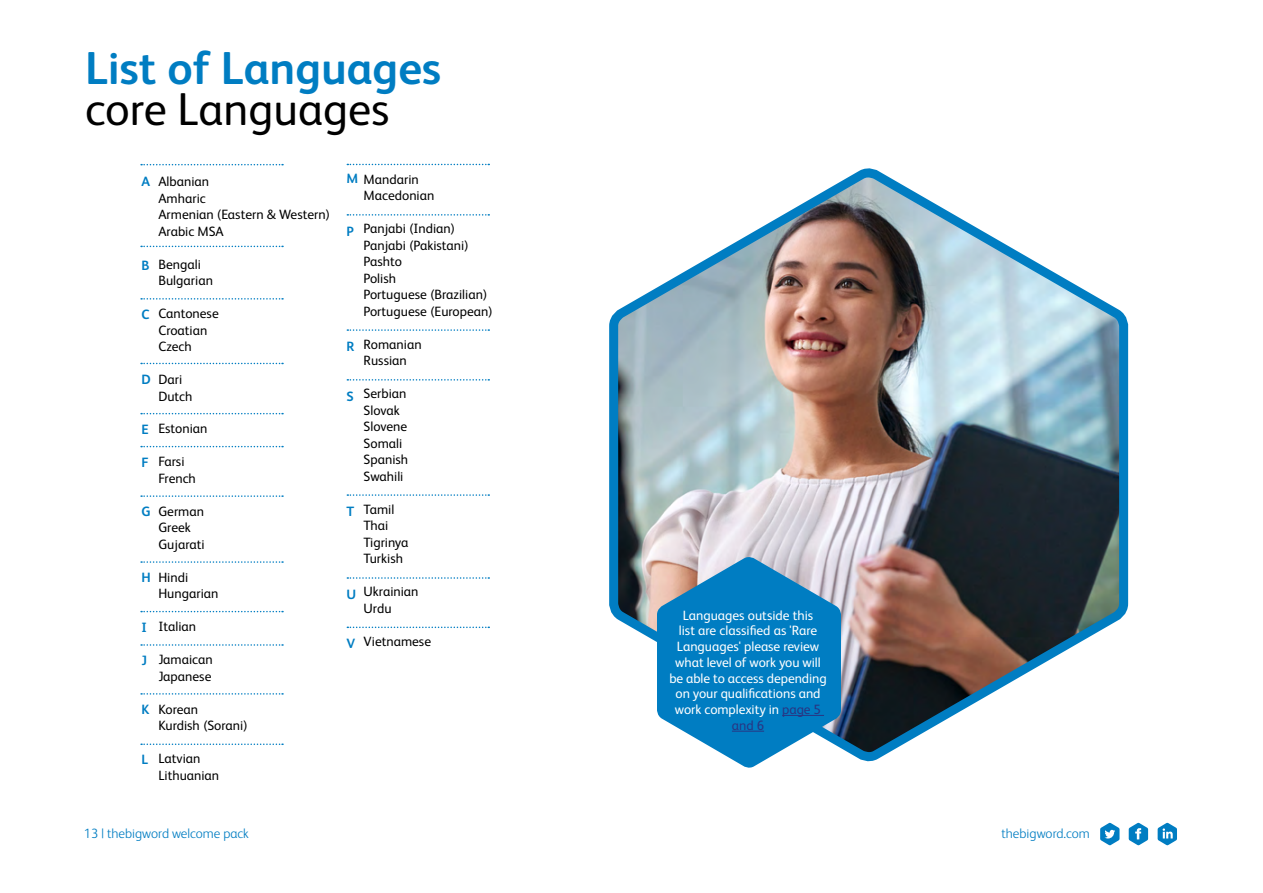
<style>
.page{position:relative;width:1263px;height:893px;background:#fff}
.page>*{position:absolute;margin:0;border:0;box-sizing:border-box;transform-origin:0 0}
.t1{font:700 46.2px "FS Albert Pro";color:#007dc2}
.t2{font:46.2px "FS Albert Pro";color:#000}
.t3{font:13.5px/16.5px "FS Albert Pro";color:#000}
.t4{font:13.5px/15.8px "FS Albert Pro";letter-spacing:-.005em;color:#fff;text-align:center}
.t5{font:300 13.5px "FS Albert Pro";color:#007dc2}
.t6{font:700 13.5px "FS Albert Pro";color:#007dc2}
.s1{font-weight:700;color:#007dc2}
.s2{color:#283583}
</style>
<div class="page">
<svg style="left:1100px;top:822px;width:19px;height:24px"></svg>
<svg style="left:1129px;top:822px;width:19px;height:24px"></svg>
<svg style="left:1157px;top:822px;width:20px;height:24px"></svg>
<svg style="left:141px;top:164px;width:142px;height:1px"></svg>
<svg style="left:347px;top:164px;width:142px;height:1px"></svg>
<svg style="left:347px;top:214px;width:142px;height:2px"></svg>
<svg style="left:347px;top:329px;width:142px;height:2px"></svg>
<svg style="left:347px;top:379px;width:142px;height:2px"></svg>
<svg style="left:347px;top:494px;width:142px;height:2px"></svg>
<svg style="left:347px;top:577px;width:142px;height:2px"></svg>
<svg style="left:347px;top:627px;width:142px;height:1px"></svg>
<svg style="left:141px;top:246px;width:142px;height:1px"></svg>
<svg style="left:141px;top:298px;width:142px;height:2px"></svg>
<svg style="left:141px;top:363px;width:142px;height:1px"></svg>
<svg style="left:141px;top:413px;width:142px;height:1px"></svg>
<svg style="left:141px;top:446px;width:142px;height:1px"></svg>
<svg style="left:141px;top:495px;width:142px;height:2px"></svg>
<svg style="left:141px;top:561px;width:142px;height:2px"></svg>
<svg style="left:141px;top:611px;width:142px;height:1px"></svg>
<svg style="left:141px;top:644px;width:142px;height:2px"></svg>
<svg style="left:141px;top:693px;width:142px;height:2px"></svg>
<svg style="left:141px;top:743px;width:142px;height:2px"></svg>
<img style="left:609px;top:168px;width:520px;height:594px">
<svg style="left:657px;top:555px;width:184px;height:213px;background:#3894c9"></svg>
<hr style="left:782px;top:715px;width:42px;height:1px;background:#283583">
<hr style="left:732px;top:731px;width:32px;height:1px;background:#283583">
<h1 class="t1" style="left:85px;top:36px;width:358px">List of Languages</h1>
<h1 class="t2" style="left:85px;top:77px;width:306px">core Languages</h1>
<p class="t6" style="left:141px;top:172px;width:10px">A</p>
<p class="t6" style="left:141px;top:255px;width:10px">B</p>
<p class="t6" style="left:141px;top:305px;width:10px">C</p>
<p class="t6" style="left:141px;top:369px;width:11px">D</p>
<p class="t6" style="left:141px;top:420px;width:9px">E</p>
<p class="t6" style="left:141px;top:453px;width:9px">F</p>
<p class="t6" style="left:141px;top:502px;width:11px">G</p>
<p class="t6" style="left:141px;top:568px;width:11px">H</p>
<p class="t6" style="left:141px;top:618px;width:7px">I</p>
<p class="t6" style="left:141px;top:651px;width:7px">J</p>
<p class="t6" style="left:141px;top:700px;width:10px">K</p>
<p class="t6" style="left:141px;top:750px;width:8px">L</p>
<p class="t3" style="left:158px;top:172px;width:173px">Albanian<br>Amharic<br>Armenian (Eastern &amp; Western)<br>Arabic MSA</p>
<p class="t3" style="left:158px;top:255px;width:56px">Bengali<br>Bulgarian</p>
<p class="t3" style="left:158px;top:304px;width:62px">Cantonese<br>Croatian<br>Czech</p>
<p class="t3" style="left:158px;top:370px;width:36px">Dari<br>Dutch</p>
<p class="t3" style="left:158px;top:420px;width:51px">Estonian</p>
<p class="t3" style="left:158px;top:453px;width:39px">Farsi<br>French</p>
<p class="t3" style="left:158px;top:502px;width:48px">German<br>Greek<br>Gujarati</p>
<p class="t3" style="left:158px;top:568px;width:62px">Hindi<br>Hungarian</p>
<p class="t3" style="left:158px;top:618px;width:39px">Italian</p>
<p class="t3" style="left:158px;top:651px;width:56px">Jamaican<br>Japanese</p>
<p class="t3" style="left:158px;top:700px;width:91px">Korean<br>Kurdish (Sorani)</p>
<p class="t3" style="left:158px;top:750px;width:62px">Latvian<br>Lithuanian</p>
<p class="t3" style="left:364px;top:170px;width:72px;text-indent:-17px"><span class="s1">M</span> Mandarin<br>Macedonian</p>
<p class="t3" style="left:364px;top:219px;width:131px">Panjabi (Indian)<br>Panjabi (Pakistani)<br>Pashto<br>Polish<br>Portuguese (Brazilian)<br>Portuguese (European)</p>
<p class="t3" style="left:364px;top:335px;width:60px">Romanian<br>Russian</p>
<p class="t3" style="left:364px;top:384px;width:46px">Serbian<br>Slovak<br>Slovene<br>Somali<br>Spanish<br>Swahili</p>
<p class="t3" style="left:364px;top:500px;width:46px">Tamil<br>Thai<br>Tigrinya<br>Turkish</p>
<p class="t3" style="left:364px;top:582px;width:56px">Ukrainian<br>Urdu</p>
<p class="t3" style="left:364px;top:632px;width:69px">Vietnamese</p>
<p class="t6" style="left:347px;top:221px;width:9px">P</p>
<p class="t6" style="left:347px;top:337px;width:9px">R</p>
<p class="t6" style="left:347px;top:386px;width:9px">S</p>
<p class="t6" style="left:347px;top:502px;width:9px">T</p>
<p class="t6" style="left:347px;top:585px;width:11px">U</p>
<p class="t6" style="left:347px;top:634px;width:10px">V</p>
<p class="t4" style="left:669px;top:606px;width:159px">Languages outside this<br>list are classified as 'Rare<br>Languages' please review what level of work you will be able to access depending on your qualifications and work complexity in <span class="s2">page 5 and 6</span></p>
<p class="t5" style="left:84px;top:824px;width:166px">13 | thebigword welcome pack</p>
<p class="t5" style="left:1001px;top:824px;width:90px">thebigword.com</p>
</div>
